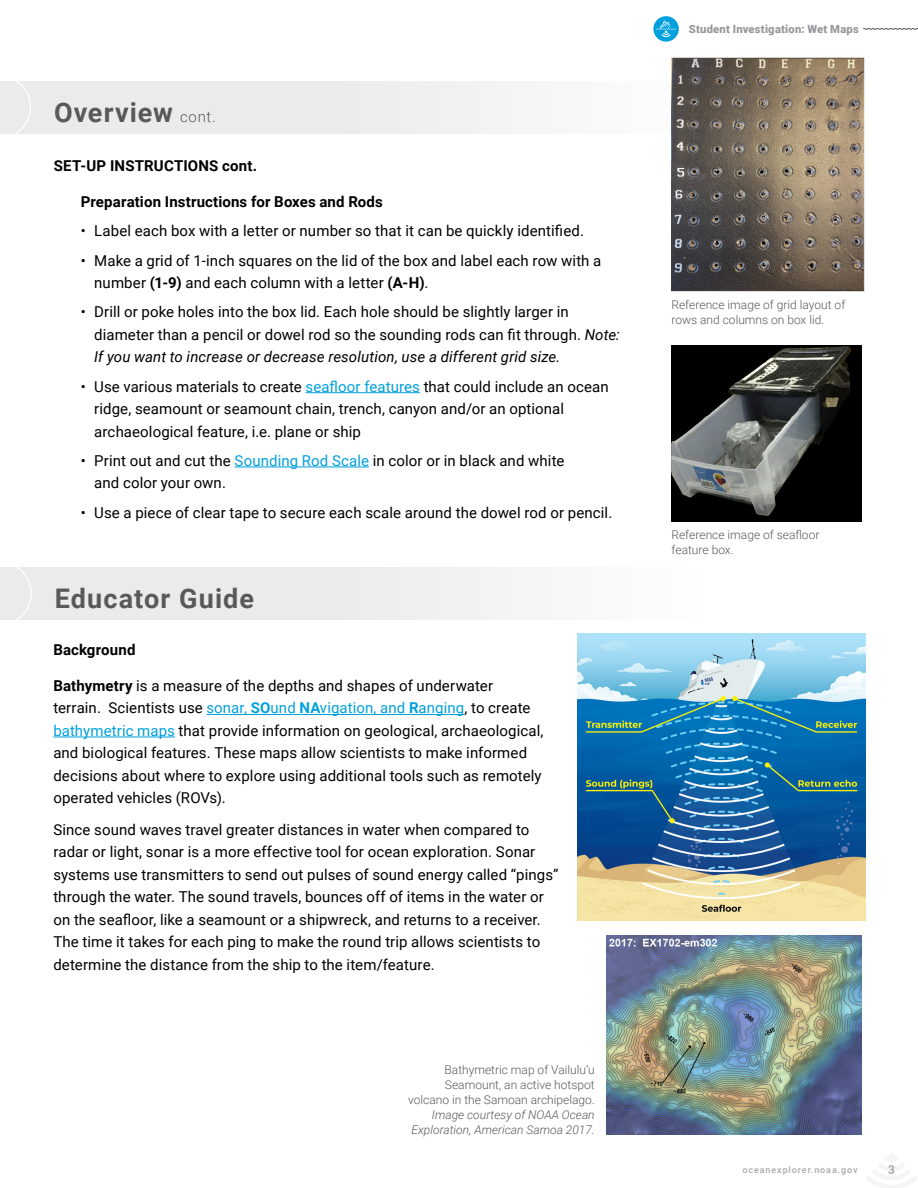
<style>
.page{position:relative;width:918px;height:1188px;background:#fff}
.page>*{position:absolute;margin:0;border:0;box-sizing:border-box;transform-origin:0 0}
.t1{font:700 27px "Roboto";letter-spacing:.04em;color:#58595b}
.Body_copy{font:15px/22.5px "Roboto";letter-spacing:.005em;color:#000}
.Body_copy-2{font:700 15px "Roboto";letter-spacing:.01em;color:#000}
.t2{font:300 12px/15px "Roboto";color:#58595b}
.t3{font:700 12px "Roboto Slab";color:#a7a9ac}
.t4{font:900 11.25px "Roboto";letter-spacing:.02em;color:#97999c}
.t5{font:500 9px "Roboto";letter-spacing:.1em;color:#a7a9ac}
.s1{font-weight:300;font-size:15px}
.s2{font-weight:700}
.s3{font-style:italic}
.s4{color:#00a0dd}
.s5{font-weight:700;color:#00a0dd}
</style>
<div class="page">
<hr style="left:306px;top:392px;width:114px;height:1px;background:#00a0dd">
<hr style="left:235px;top:467px;width:134px;height:1px;background:#00a0dd">
<div style="left:0;top:81px;width:702px;height:53px;background:#ebebec"></div>
<svg style="left:14px;top:81px;width:17px;height:53px"></svg>
<div style="left:0;top:567px;width:703px;height:53px;background:linear-gradient(to right,#e6e6e7,#fafafa)"></div>
<svg style="left:16px;top:567px;width:16px;height:53px"></svg>
<hr style="left:207px;top:714px;width:258px;height:1px;background:#00a0dd">
<hr style="left:53px;top:737px;width:122px;height:1px;background:#00a0dd">
<img style="left:671px;top:57px;width:194px;height:234px">
<img style="left:671px;top:346px;width:191px;height:175px">
<img style="left:577px;top:633px;width:288px;height:288px">
<img style="left:607px;top:935px;width:255px;height:200px">
<svg style="left:863px;top:28px;width:55px;height:2px"></svg>
<svg style="left:653px;top:16px;width:26px;height:26px"></svg>
<svg style="left:656px;top:21px;width:20px;height:16px"></svg>
<p class="t1" style="left:54px;top:93px;width:163px">Overview <span class="s1">cont.</span></p>
<p class="Body_copy-2" style="left:54px;top:155px;width:205px">SET-UP INSTRUCTIONS cont.</p>
<p class="Body_copy-2" style="left:81px;top:191px;width:304px">Preparation Instructions for Boxes and Rods</p>
<p class="Body_copy" style="left:81px;top:219px;width:505px">• Label each box with a letter or number so that it can be quickly identified.</p>
<p class="Body_copy" style="left:94px;top:248px;width:509px;text-indent:-14px">• Make a grid of 1-inch squares on the lid of the box and label each row with a number <span class="s2">(1-9)</span> and each column with a letter <span class="s2">(A-H)</span>.</p>
<p class="Body_copy" style="left:94px;top:300px;width:527px;text-indent:-13px">• Drill or poke holes into the box lid. Each hole should be slightly larger in diameter than a pencil or dowel rod so the sounding rods can fit through. <span class="s3">Note:<br>If you want to increase or decrease resolution, use a different grid size.</span></p>
<p class="Body_copy" style="left:81px;top:374px;width:530px">• Use various materials to create <span class="s4">seafloor features</span> that could include an ocean</p>
<p class="Body_copy" style="left:94px;top:397px;width:471px">ridge, seamount or seamount chain, trench, canyon and/or an optional archaeological feature, i.e. plane or ship</p>
<p class="Body_copy" style="left:94px;top:449px;width:472px;text-indent:-14px">• Print out and cut the <span class="s4">Sounding Rod Scale</span> in color or in black and white and color your own.</p>
<p class="Body_copy" style="left:81px;top:500px;width:533px">• Use a piece of clear tape to secure each scale around the dowel rod or pencil.</p>
<p class="t1" style="left:55px;top:580px;width:201px">Educator Guide</p>
<p class="Body_copy-2" style="left:53px;top:639px;width:84px">Background</p>
<p class="Body_copy" style="left:53px;top:674px;width:479px"><span class="s2">Bathymetry</span> is a measure of the depths and shapes of underwater terrain. Scientists use <span class="s4">sonar,</span> <span class="s5">SO</span><span class="s4">und</span> <span class="s5">NA</span><span class="s4">vigation, and</span> <span class="s5">R</span><span class="s4">anging</span>, to create</p>
<p class="Body_copy" style="left:53px;top:719px;width:492px"><span class="s4">bathymetric maps</span> that provide information on geological, archaeological, and biological features. These maps allow scientists to make informed decisions about where to explore using additional tools such as remotely operated vehicles (ROVs).</p>
<p class="Body_copy" style="left:53px;top:818px;width:507px">Since sound waves travel greater distances in water when compared to radar or light, sonar is a more effective tool for ocean exploration. Sonar systems use transmitters to send out pulses of sound energy called “pings” through the water. The sound travels, bounces off of items in the water or on the seafloor, like a seamount or a shipwreck, and returns to a receiver.<br>The time it takes for each ping to make the round trip allows scientists to determine the distance from the ship to the item/feature.</p>
<p class="t2" style="left:408px;top:1062px;width:188px;text-align:right">Bathymetric map of Vailulu’u<br>Seamount, an active hotspot volcano in the Samoan archipelago.<br><span class="s3">Image courtesy of NOAA Ocean<br>Exploration, American Samoa 2017.</span></p>
<p class="t4" style="left:689px;top:22px;width:172px">Student Investigation: Wet Maps</p>
<p class="t2" style="left:671px;top:296px;width:175px">Reference image of grid layout of rows and columns on box lid.</p>
<p class="t2" style="left:671px;top:527px;width:149px">Reference image of seafloor feature box.</p>
<p class="t5" style="left:742px;top:1164px;width:117px">oceanexplorer.noaa.gov</p>
<p class="t3" style="left:888px;top:1161px;width:8px">3</p>
</div>
